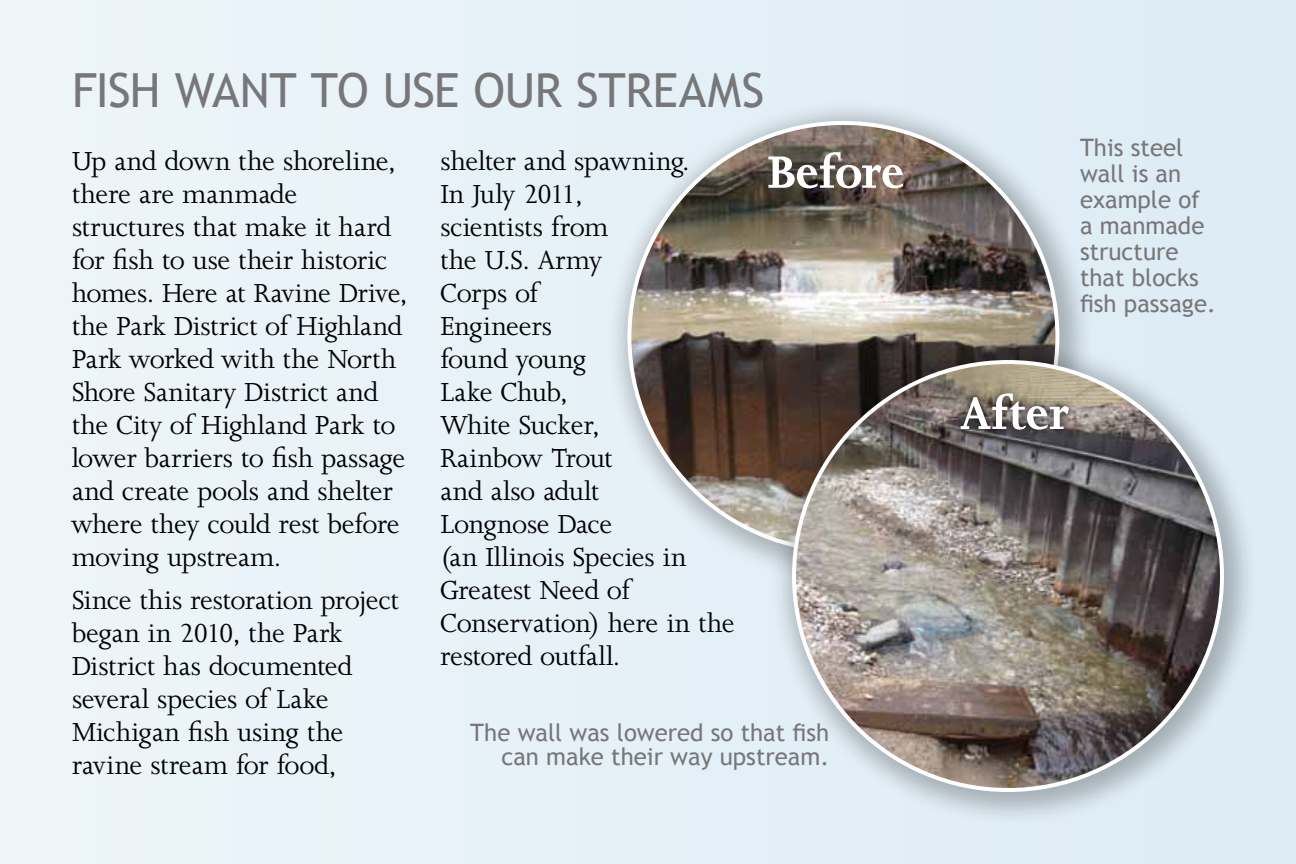
<style>
.page{position:relative;width:1296px;height:864px;background:#e8f2f8}
.page>*{position:absolute;margin:0;border:0;box-sizing:border-box;transform-origin:0 0}
.t1{font:700 52.2px "Joanna MT Std";letter-spacing:-.015em;color:#fff}
.t2{font:47px "Trebuchet MS";letter-spacing:-.01em;color:#77777a}
.t3{font:30px/33px "Joanna MT Std";letter-spacing:-.01em;color:#000}
.t4{font:24px/26px "Trebuchet MS";color:#77777a;text-align:right}
</style>
<div class="page">
<div style="left:605px;top:99px;width:489px;height:489px;background:#000;opacity:.26"></div>
<img style="left:629px;top:123px;width:428px;height:428px">
<div style="left:770px;top:338px;width:489px;height:489px;background:#000;opacity:.26"></div>
<svg style="left:794px;top:362px;width:428px;height:428px;background:#8c8784"></svg>
<div style="left:951px;top:383px;width:127px;height:57px;background:#000;opacity:.95"></div>
<h2 class="t2" style="left:72px;top:62px;width:694px">FISH WANT TO USE OUR STREAMS</h2>
<p class="t3" style="left:72px;top:144px;width:338px">Up and down the shoreline, there are manmade structures that make it hard for fish to use their historic homes. Here at Ravine Drive, the Park District of Highland<br>Park worked with the North<br>Shore Sanitary District and the City of Highland Park to lower barriers to fish passage and create pools and shelter where they could rest before moving upstream.</p>
<p class="t3" style="left:72px;top:584px;width:329px">Since this restoration project began in 2010, the Park<br>District has documented several species of Lake<br>Michigan fish using the ravine stream for food,</p>
<p class="t3" style="left:440px;top:144px;width:296px">shelter and spawning.<br>In July 2011,<br>scientists from<br>the U.S. Army<br>Corps of<br>Engineers<br>found young<br>Lake Chub,<br>White Sucker,<br>Rainbow Trout<br>and also adult<br>Longnose Dace<br>(an Illinois Species in<br>Greatest Need of<br>Conservation) here in the restored outfall.</p>
<h1 class="t1" style="left:767px;top:144px;width:139px">Before</h1>
<p class="t4" style="left:470px;top:720px;width:361px;line-height:24px">The wall was lowered so that fish can make their way upstream.</p>
<p class="t4" style="left:1080px;top:135px;width:137px;text-align:left">This steel wall is an example of a manmade structure that blocks fish passage.</p>
<h1 class="t1" style="left:960px;top:385px;width:111px">After</h1>
</div>
